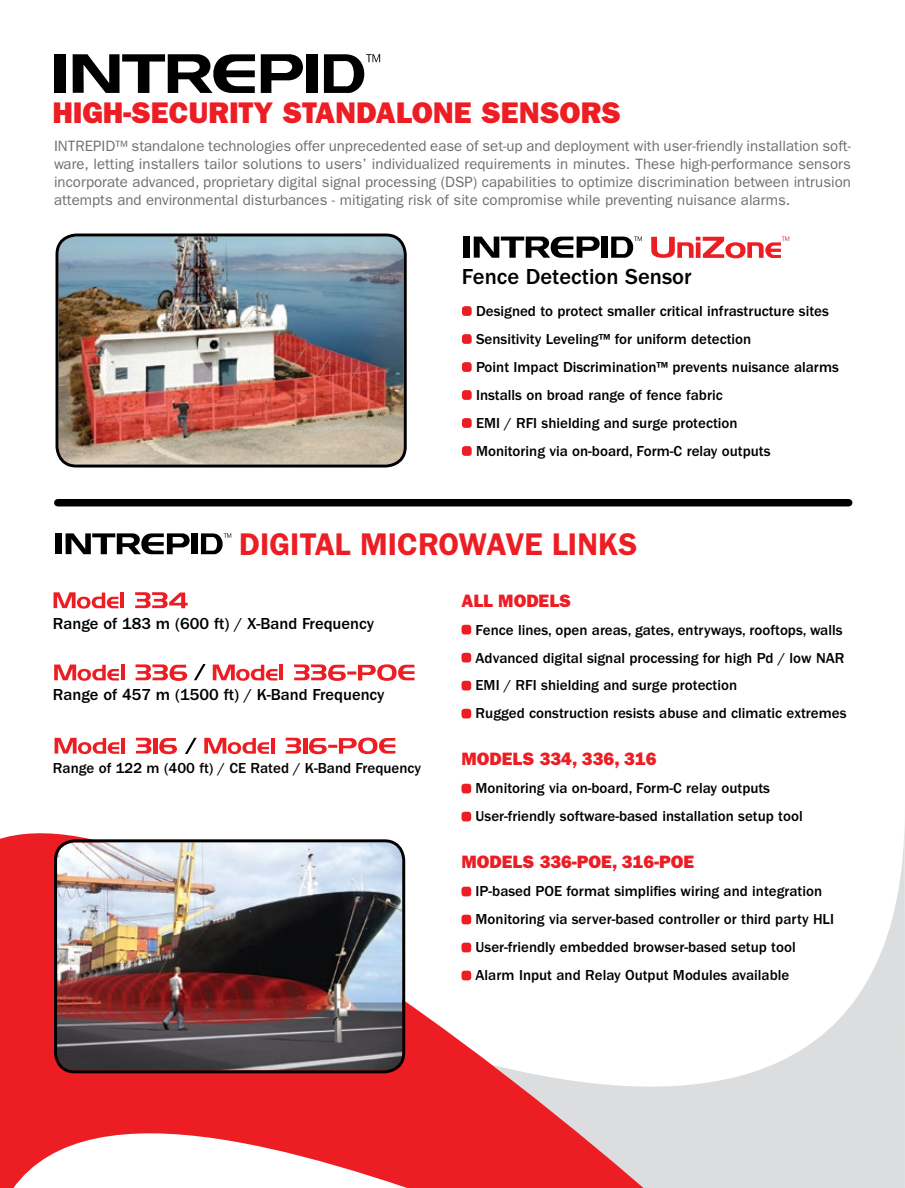
<style>
.page{position:relative;width:905px;height:1188px;background:#fff}
.page>*{position:absolute;margin:0;border:0;box-sizing:border-box;transform-origin:0 0}
.t1{font:600 31.5px "ITC Franklin Gothic Std";color:#ed1d24}
.t2{font:30px "ITC Franklin Gothic Std Hvy";color:#ed1d24}
.t3{font:500 22.5px "ITC Franklin Gothic Std";color:#000}
.t4{font:18px "ITC Franklin Gothic Std Hvy";color:#ed1d24}
.t5{font:500 16.5px "ITC Franklin Gothic Std";color:#000}
.t6{font:500 15px/28px "ITC Franklin Gothic Std";color:#000}
.t7{font:15px/18px "ITC Franklin Gothic Std";color:#6d6e71;text-align:justify}
</style>
<div class="page">
<svg style="left:794px;top:842px;width:110px;height:346px;fill:#dcddde"></svg>
<svg style="left:0;top:783px;width:794px;height:405px"></svg>
<div style="left:461px;top:625px;width:10px;height:10px;background:#ed1d24;border-radius:3px"></div>
<div style="left:461px;top:653px;width:10px;height:10px;background:#ed1d24;border-radius:3px"></div>
<div style="left:461px;top:681px;width:10px;height:9px;background:#ed1d24;border-radius:3px"></div>
<div style="left:461px;top:709px;width:10px;height:9px;background:#ed1d24;border-radius:3px"></div>
<div style="left:461px;top:784px;width:10px;height:9px;background:#ed1d24;border-radius:3px"></div>
<div style="left:461px;top:812px;width:10px;height:9px;background:#ed1d24;border-radius:3px"></div>
<div style="left:461px;top:887px;width:10px;height:9px;background:#ed1d24;border-radius:3px"></div>
<div style="left:461px;top:915px;width:10px;height:9px;background:#ed1d24;border-radius:3px"></div>
<div style="left:461px;top:943px;width:10px;height:9px;background:#ed1d24;border-radius:3px"></div>
<div style="left:461px;top:971px;width:10px;height:9px;background:#ed1d24;border-radius:3px"></div>
<svg style="left:55px;top:738px;width:64px;height:16px"></svg>
<hr style="left:121px;top:738px;width:4px;height:16px;background:#ed1d24">
<svg style="left:136px;top:738px;width:15px;height:16px"></svg>
<div style="left:153px;top:738px;width:5px;height:16px;background:#ed1d24"></div>
<svg style="left:159px;top:738px;width:18px;height:16px"></svg>
<svg style="left:204px;top:738px;width:65px;height:16px"></svg>
<hr style="left:271px;top:738px;width:4px;height:16px;background:#ed1d24">
<svg style="left:286px;top:738px;width:15px;height:16px"></svg>
<hr style="left:303px;top:738px;width:4px;height:16px;background:#ed1d24">
<svg style="left:309px;top:738px;width:86px;height:16px"></svg>
<svg style="left:185px;top:738px;width:12px;height:16px"></svg>
<svg style="left:54px;top:665px;width:65px;height:16px"></svg>
<hr style="left:121px;top:665px;width:3px;height:15px;background:#ed1d24">
<svg style="left:135px;top:664px;width:52px;height:17px"></svg>
<svg style="left:213px;top:665px;width:64px;height:16px"></svg>
<hr style="left:279px;top:665px;width:4px;height:15px;background:#ed1d24">
<svg style="left:294px;top:664px;width:120px;height:17px"></svg>
<svg style="left:194px;top:664px;width:12px;height:16px"></svg>
<svg style="left:53px;top:592px;width:65px;height:17px"></svg>
<hr style="left:120px;top:592px;width:4px;height:16px;background:#ed1d24">
<svg style="left:135px;top:592px;width:53px;height:16px"></svg>
<div style="left:462px;top:306px;width:9px;height:10px;background:#ed1d24;border-radius:3px"></div>
<div style="left:462px;top:334px;width:9px;height:10px;background:#ed1d24;border-radius:3px"></div>
<div style="left:462px;top:362px;width:9px;height:10px;background:#ed1d24;border-radius:3px"></div>
<div style="left:462px;top:390px;width:9px;height:10px;background:#ed1d24;border-radius:3px"></div>
<div style="left:462px;top:418px;width:9px;height:10px;background:#ed1d24;border-radius:3px"></div>
<div style="left:462px;top:446px;width:9px;height:10px;background:#ed1d24;border-radius:3px"></div>
<svg style="left:651px;top:237px;width:138px;height:21px"></svg>
<div style="left:463px;top:237px;width:7px;height:21px;background:#000"></div>
<div style="left:601px;top:237px;width:6px;height:21px;background:#000"></div>
<svg style="left:611px;top:237px;width:31px;height:21px"></svg>
<svg style="left:473px;top:237px;width:126px;height:21px"></svg>
<img style="left:57px;top:842px;width:345px;height:228px">
<div style="left:54px;top:839px;width:351px;height:234px;border:3px solid #000;border-radius:19px"></div>
<img style="left:58px;top:237px;width:346px;height:227px">
<div style="left:56px;top:234px;width:350px;height:234px;border:3px solid #000;border-radius:19px"></div>
<div style="left:58px;top:499px;width:790px;height:7px;background:#000"></div>
<div style="left:54px;top:54px;width:12px;height:39px;background:#000"></div>
<div style="left:306px;top:54px;width:11px;height:39px;background:#000"></div>
<svg style="left:324px;top:54px;width:56px;height:39px"></svg>
<svg style="left:73px;top:54px;width:182px;height:39px"></svg>
<svg style="left:261px;top:54px;width:42px;height:39px"></svg>
<div style="left:56px;top:533px;width:6px;height:21px;background:#000"></div>
<div style="left:191px;top:533px;width:6px;height:21px;background:#000"></div>
<svg style="left:201px;top:533px;width:30px;height:21px"></svg>
<svg style="left:66px;top:533px;width:124px;height:21px"></svg>
<h2 class="t2" style="left:52px;top:95px;width:570px">HIGH-SECURITY STANDALONE SENSORS</h2>
<p class="t7" style="left:54px;top:137px;width:798px">INTREPID™ standalone technologies offer unprecedented ease of set-up and deployment with user-friendly installation soft&shy;ware, letting installers tailor solutions to users’ individualized requirements in minutes. These high-performance sensors incorporate advanced, proprietary digital signal processing (DSP) capabilities to optimize discrimination between intrusion attempts and environmental disturbances - mitigating risk of site compromise while preventing nuisance alarms.</p>
<h3 class="t3" style="left:462px;top:264px;width:231px">Fence Detection Sensor</h3>
<p class="t6" style="left:476px;top:297px;width:364px">Designed to protect smaller critical infrastructure sites Sensitivity Leveling™ for uniform detection<br>Point Impact Discrimination™ prevents nuisance alarms Installs on broad range of fence fabric<br>EMI / RFI shielding and surge protection<br>Monitoring via on-board, Form-C relay outputs</p>
<h1 class="t1" style="left:239px;top:526px;width:399px">DIGITAL MICROWAVE LINKS</h1>
<p class="t5" style="left:53px;top:614px;width:323px">Range of 183 m (600 ft) / X-Band Frequency</p>
<p class="t5" style="left:53px;top:685px;width:333px">Range of 457 m (1500 ft) / K-Band Frequency</p>
<p class="t6" style="left:53px;top:755px;width:370px">Range of 122 m (400 ft) / CE Rated / K-Band Frequency</p>
<p class="t4" style="left:461px;top:590px;width:111px">ALL MODELS</p>
<p class="t6" style="left:475px;top:616px;width:372px">Fence lines, open areas, gates, entryways, rooftops, walls Advanced digital signal processing for high Pd / low NAR EMI / RFI shielding and surge protection<br>Rugged construction resists abuse and climatic extremes</p>
<p class="t4" style="left:461px;top:749px;width:197px">MODELS 334, 336, 316</p>
<p class="t6" style="left:475px;top:775px;width:328px">Monitoring via on-board, Form-C relay outputs<br>User-friendly software-based installation setup tool</p>
<p class="t4" style="left:461px;top:852px;width:234px">MODELS 336-POE, 316-POE</p>
<p class="t6" style="left:475px;top:878px;width:360px">IP-based POE format simplifies wiring and integration Monitoring via server-based controller or third party HLI User-friendly embedded browser-based setup tool Alarm Input and Relay Output Modules available</p>
</div>
